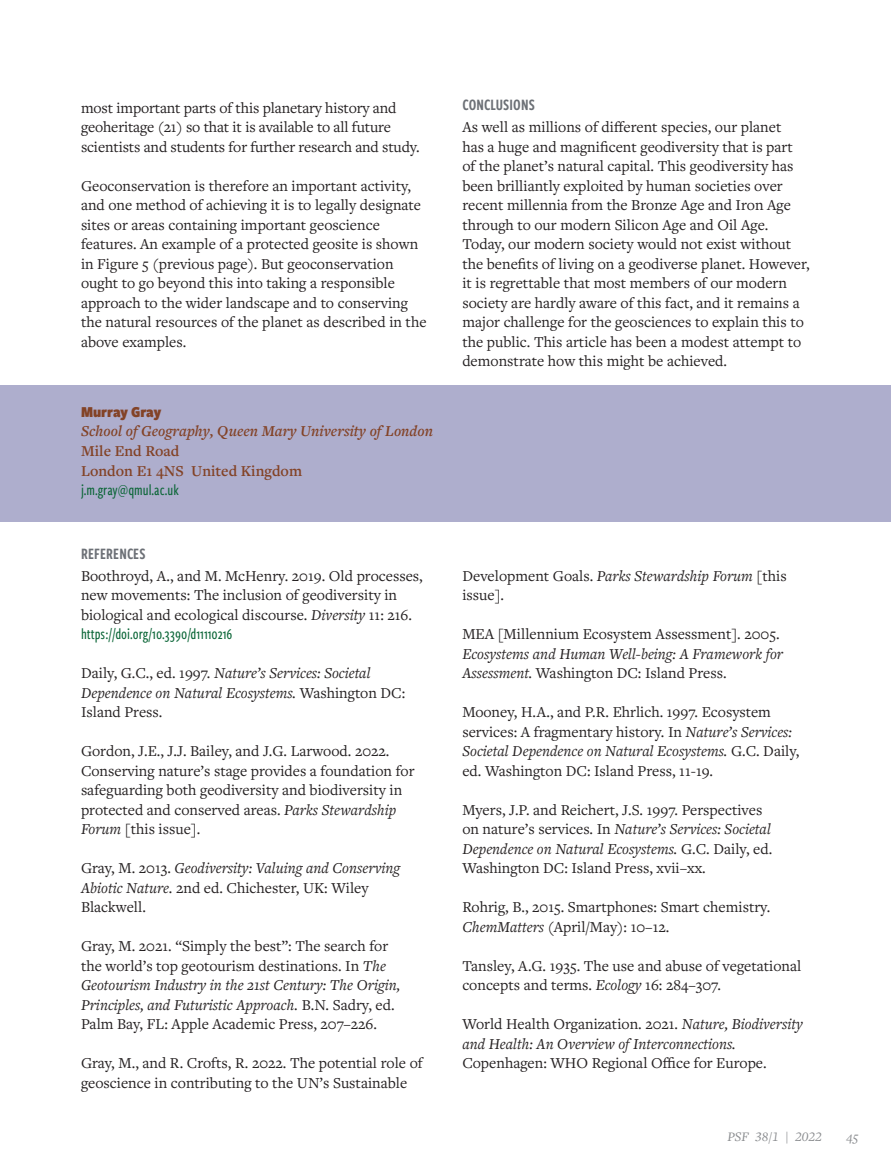
<style>
.page{position:relative;width:891px;height:1175px;background:#fff}
.page>*{position:absolute;margin:0;border:0;box-sizing:border-box;transform-origin:0 0}
.t1{font:16.5px "Freight Sans Cmp Pro Semi";letter-spacing:.01em;color:#6c7076}
.t2{font:15.75px/19.5px "Freight Text Pro";color:#231f20}
.t3{font:italic 15.75px/19.5px "Freight Text Pro";color:#231f20}
.t4{font:500 15.75px "Freight Sans Cmp Pro";color:#0c6638}
.t5{font:italic 600 15.75px "Freight Text Pro";color:#834327}
.t6{font:600 15.75px/19.5px "Freight Text Pro";color:#834327}
.t7{font:900 15.75px "Freight Sans Cnd Pro";color:#834327}
.t8{font:italic 13.5px "Freight Text Pro";color:#898b8e}
.s1{font-style:italic}
.s2{font-style:normal}
</style>
<div class="page">
<div style="left:0;top:386px;width:891px;height:136px;background:#aeaecd"></div>
<p class="t2" style="left:81px;top:97px;width:340px">most important parts of this planetary history and geoheritage (21) so that it is available to all future scientists and students for further research and study.</p>
<p class="t2" style="left:81px;top:175px;width:347px">Geoconservation is therefore an important activity, and one method of achieving it is to legally designate sites or areas containing important geoscience features. An example of a protected geosite is shown in Figure 5 (previous page). But geoconservation ought to go beyond this into taking a responsible approach to the wider landscape and to conserving the natural resources of the planet as described in the above examples.</p>
<p class="t7" style="left:81px;top:401px;width:82px">Murray Gray</p>
<p class="t5" style="left:81px;top:421px;width:354px">School of Geography, Queen Mary University of London</p>
<p class="t6" style="left:81px;top:440px;width:223px">Mile End Road<br>London E1 4NS United Kingdom</p>
<p class="t4" style="left:81px;top:479px;width:99px">j.m.gray@qmul.ac.uk</p>
<p class="t1" style="left:81px;top:542px;width:66px">REFERENCES</p>
<p class="t2" style="left:81px;top:565px;width:343px">Boothroyd, A., and M. McHenry. 2019. Old processes, new movements: The inclusion of geodiversity in biological and ecological discourse. <span class="s1">Diversity</span> 11: 216.</p>
<p class="t4" style="left:81px;top:623px;width:153px">https://doi.org/10.3390/d11110216</p>
<p class="t3" style="left:81px;top:663px;width:326px"><span class="s2">Daily, G.C., ed. 1997.</span> Nature’s Services: Societal<br>Dependence on Natural Ecosystems. <span class="s2">Washington DC:<br>Island Press.</span></p>
<p class="t2" style="left:81px;top:741px;width:335px">Gordon, J.E., J.J. Bailey, and J.G. Larwood. 2022.<br>Conserving nature’s stage provides a foundation for safeguarding both geodiversity and biodiversity in protected and conserved areas. <span class="s1">Parks Stewardship Forum</span> [this issue].</p>
<p class="t2" style="left:81px;top:858px;width:321px">Gray, M. 2013. <span class="s1">Geodiversity: Valuing and Conserving<br>Abiotic Nature.</span> 2nd ed. Chichester, UK: Wiley<br>Blackwell.</p>
<p class="t2" style="left:81px;top:936px;width:321px">Gray, M. 2021. “Simply the best”: The search for the world’s top geotourism destinations. In <span class="s1">The Geotourism Industry in the 21st Century: The Origin, Principles, and Futuristic Approach.</span> B.N. Sadry, ed.<br>Palm Bay, FL: Apple Academic Press, 207–226.</p>
<p class="t2" style="left:81px;top:1053px;width:343px">Gray, M., and R. Crofts, R. 2022. The potential role of geoscience in contributing to the UN’s Sustainable</p>
<p class="t1" style="left:462px;top:94px;width:74px">CONCLUSIONS</p>
<p class="t2" style="left:462px;top:117px;width:349px">As well as millions of different species, our planet<br>has a huge and magnificent geodiversity that is part of the planet’s natural capital. This geodiversity has been brilliantly exploited by human societies over recent millennia from the Bronze Age and Iron Age through to our modern Silicon Age and Oil Age.<br>Today, our modern society would not exist without the benefits of living on a geodiverse planet. However, it is regrettable that most members of our modern society are hardly aware of this fact, and it remains a major challenge for the geosciences to explain this to the public. This article has been a modest attempt to demonstrate how this might be achieved.</p>
<p class="t2" style="left:462px;top:565px;width:326px">Development Goals. <span class="s1">Parks Stewardship Forum</span> [this issue].</p>
<p class="t2" style="left:462px;top:624px;width:319px">MEA [Millennium Ecosystem Assessment]. 2005.</p>
<p class="t3" style="left:462px;top:643px;width:322px">Ecosystems and Human Well-being: A Framework for<br>Assessment. <span class="s2">Washington DC: Island Press.</span></p>
<p class="t2" style="left:462px;top:702px;width:339px">Mooney, H.A., and P.R. Ehrlich. 1997. Ecosystem services: A fragmentary history. In <span class="s1">Nature’s Services:<br>Societal Dependence on Natural Ecosystems.</span> G.C. Daily, ed. Washington DC: Island Press, 11-19.</p>
<p class="t2" style="left:462px;top:799px;width:311px">Myers, J.P. and Reichert, J.S. 1997. Perspectives on nature’s services. In <span class="s1">Nature’s Services: Societal Dependence on Natural Ecosystems.</span> G.C. Daily, ed.<br>Washington DC: Island Press, xvii–xx.</p>
<p class="t2" style="left:462px;top:897px;width:309px">Rohrig, B., 2015. Smartphones: Smart chemistry.<br><span class="s1">ChemMatters</span> (April/May): 10–12.</p>
<p class="t2" style="left:462px;top:955px;width:341px">Tansley, A.G. 1935. The use and abuse of vegetational concepts and terms. <span class="s1">Ecology</span> 16: 284–307.</p>
<p class="t3" style="left:462px;top:1014px;width:342px"><span class="s2">World Health Organization. 2021</span>. Nature, Biodiversity and Health: An Overview of Interconnections.</p>
<p class="t2" style="left:462px;top:1053px;width:306px">Copenhagen: WHO Regional Office for Europe.</p>
<p class="t8" style="left:727px;top:1128px;width:96px">PSF 38/1 | 2022</p>
<p class="t8" style="left:846px;top:1128px;width:14px">45</p>
</div>
